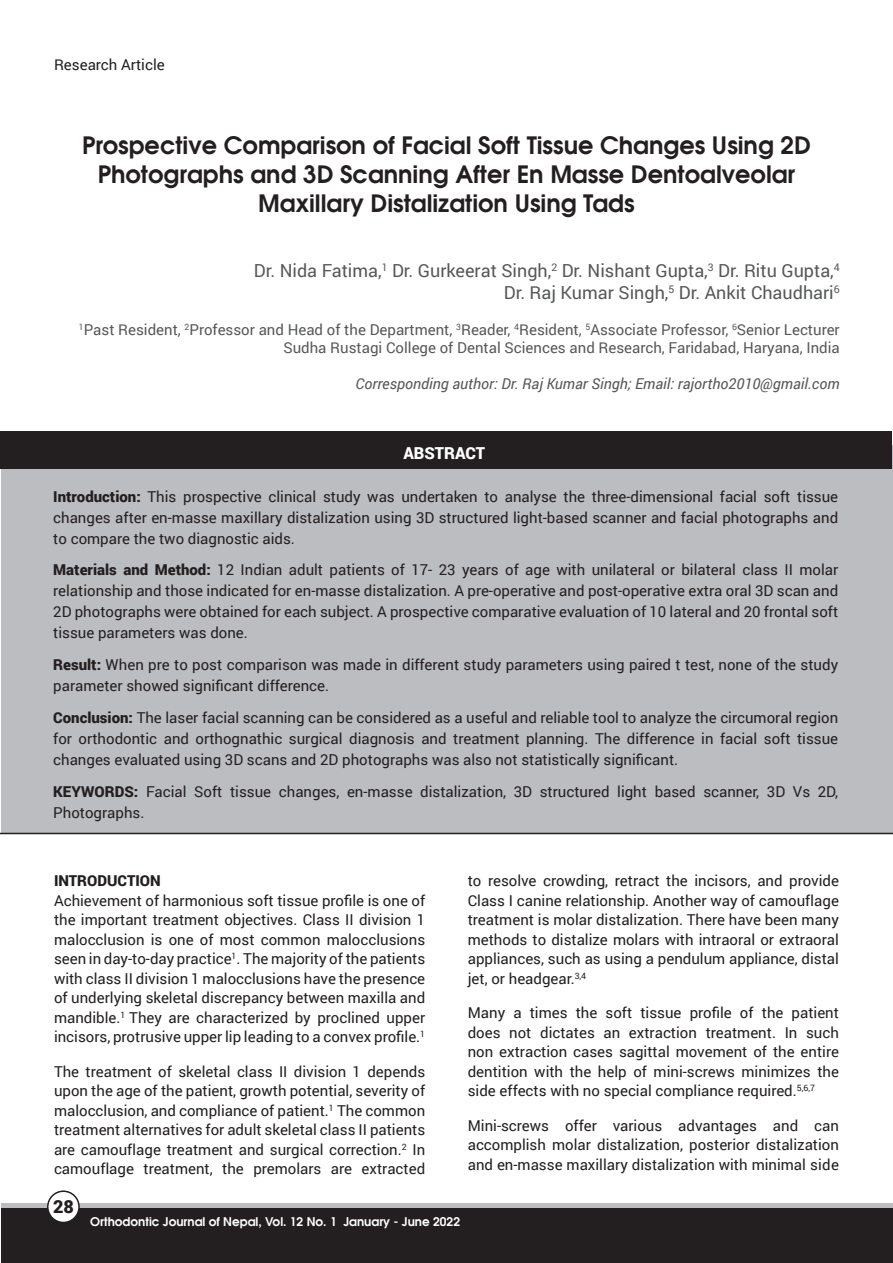
<style>
.page{position:relative;width:893px;height:1263px;background:#fff}
.page>*{position:absolute;margin:0;border:0;box-sizing:border-box;transform-origin:0 0}
.t1{font:24px/28.8px "Avalon";color:#231f20;text-align:center}
.t2{font:18px "Roboto";color:#57585a}
.t3{font:900 18px "Roboto";color:#231f20}
.t4{font:900 16.5px "Roboto";color:#fff}
.t5{font:15px/19.5px "Roboto";color:#231f20;text-align:justify}
.t6{font:15px "Roboto";color:#57585a}
.t7{font:italic 15px "Roboto";color:#57585a}
.t8{font:900 15px "Roboto";color:#231f20}
.t9{font:12px "Avalon";color:#fff}
.s1{font-weight:900}
</style>
<div class="page">
<div style="left:2px;top:1203px;width:891px;height:22px;background:linear-gradient(to right,#bcbdc0,#bcbdc0)"></div>
<div style="left:2px;top:1209px;width:891px;height:54px;background:#231f20"></div>
<div style="left:48px;top:1191px;width:31px;height:31px;background:#fff;border-radius:50%"></div>
<div style="left:47px;top:1190px;width:33px;height:33px;border:2px solid #231f20;border-radius:50%"></div>
<div style="left:2px;top:445px;width:891px;height:388px;background:#bcbdc0"></div>
<div style="left:0;top:432px;width:891px;height:37px;background:#231f20"></div>
<hr style="left:0;top:833px;width:893px;height:1px;background:#231f20">
<p class="t5" style="left:54px;top:54px;width:112px">Research Article</p>
<p class="t1" style="left:82px;top:130px;width:730px">Prospective Comparison of Facial Soft Tissue Changes Using 2D<br>Photographs and 3D Scanning After En Masse Dentoalveolar<br>Maxillary Distalization Using Tads</p>
<p class="t2" style="left:254px;top:258px;width:587px">Dr. Nida Fatima,<sup>1</sup> Dr. Gurkeerat Singh,<sup>2</sup> Dr. Nishant Gupta,<sup>3</sup> Dr. Ritu Gupta,<sup>4</sup></p>
<p class="t2" style="left:504px;top:280px;width:337px">Dr. Raj Kumar Singh,<sup>5</sup> Dr. Ankit Chaudhari<sup>6</sup></p>
<p class="t6" style="left:79px;top:319px;width:762px"><sup>1</sup>Past Resident, <sup>2</sup>Professor and Head of the Department, <sup>3</sup>Reader, <sup>4</sup>Resident, <sup>5</sup>Associate Professor, <sup>6</sup>Senior Lecturer</p>
<p class="t6" style="left:283px;top:337px;width:558px">Sudha Rustagi College of Dental Sciences and Research, Faridabad, Haryana, India</p>
<p class="t7" style="left:355px;top:373px;width:486px">Corresponding author: Dr. Raj Kumar Singh; Email: rajortho2010@gmail.com</p>
<p class="t4" style="left:403px;top:441px;width:83px">ABSTRACT</p>
<p class="t5" style="left:53px;top:485px;width:786px;line-height:21px"><span class="s1">Introduction:</span> This prospective clinical study was undertaken to analyse the three-dimensional facial soft tissue changes after en-masse maxillary distalization using 3D structured light-based scanner and facial photographs and to compare the two diagnostic aids.</p>
<p class="t5" style="left:53px;top:559px;width:786px;line-height:21px"><span class="s1">Materials and Method:</span> 12 Indian adult patients of 17- 23 years of age with unilateral or bilateral class II molar relationship and those indicated for en-masse distalization. A pre-operative and post-operative extra oral 3D scan and 2D photographs were obtained for each subject. A prospective comparative evaluation of 10 lateral and 20 frontal soft tissue parameters was done.</p>
<p class="t5" style="left:53px;top:654px;width:786px;line-height:21px"><span class="s1">Result:</span> When pre to post comparison was made in different study parameters using paired t test, none of the study parameter showed significant difference.</p>
<p class="t5" style="left:53px;top:707px;width:786px;line-height:21px"><span class="s1">Conclusion:</span> The laser facial scanning can be considered as a useful and reliable tool to analyze the circumoral region for orthodontic and orthognathic surgical diagnosis and treatment planning. The difference in facial soft tissue changes evaluated using 3D scans and 2D photographs was also not statistically significant.</p>
<p class="t5" style="left:53px;top:780px;width:786px;line-height:21px"><span class="s1">KEYWORDS:</span> Facial Soft tissue changes, en-masse distalization, 3D structured light based scanner, 3D Vs 2D,<br>Photographs.</p>
<p class="t8" style="left:54px;top:870px;width:108px">INTRODUCTION</p>
<p class="t5" style="left:54px;top:890px;width:373px">Achievement of harmonious soft tissue profile is one of the important treatment objectives. Class II division 1 malocclusion is one of most common malocclusions seen in day-to-day practice<sup>1</sup>. The majority of the patients with class II division 1 malocclusions have the presence of underlying skeletal discrepancy between maxilla and mandible.<sup>1</sup> They are characterized by proclined upper incisors, protrusive upper lip leading to a convex profile.<sup>1</sup></p>
<p class="t5" style="left:54px;top:1061px;width:373px">The treatment of skeletal class II division 1 depends upon the age of the patient, growth potential, severity of malocclusion, and compliance of patient.<sup>1</sup> The common treatment alternatives for adult skeletal class II patients are camouflage treatment and surgical correction.<sup>2</sup> In camouflage treatment, the premolars are extracted</p>
<p class="t3" style="left:53px;top:1194px;width:22px">28</p>
<p class="t5" style="left:468px;top:870px;width:373px">to resolve crowding, retract the incisors, and provide Class I canine relationship. Another way of camouflage treatment is molar distalization. There have been many methods to distalize molars with intraoral or extraoral appliances, such as using a pendulum appliance, distal jet, or headgear.<sup>3,4</sup></p>
<p class="t5" style="left:468px;top:1002px;width:373px">Many a times the soft tissue profile of the patient does not dictates an extraction treatment. In such non extraction cases sagittal movement of the entire dentition with the help of mini-screws minimizes the side effects with no special compliance required.<sup>5,6,7</sup></p>
<p class="t5" style="left:468px;top:1115px;width:373px">Mini-screws offer various advantages and can accomplish molar distalization, posterior distalization and en-masse maxillary distalization with minimal side</p>
<p class="t9" style="left:90px;top:1213px;width:371px">Orthodontic Journal of Nepal, Vol. 12 No. 1 January - June 2022</p>
</div>
